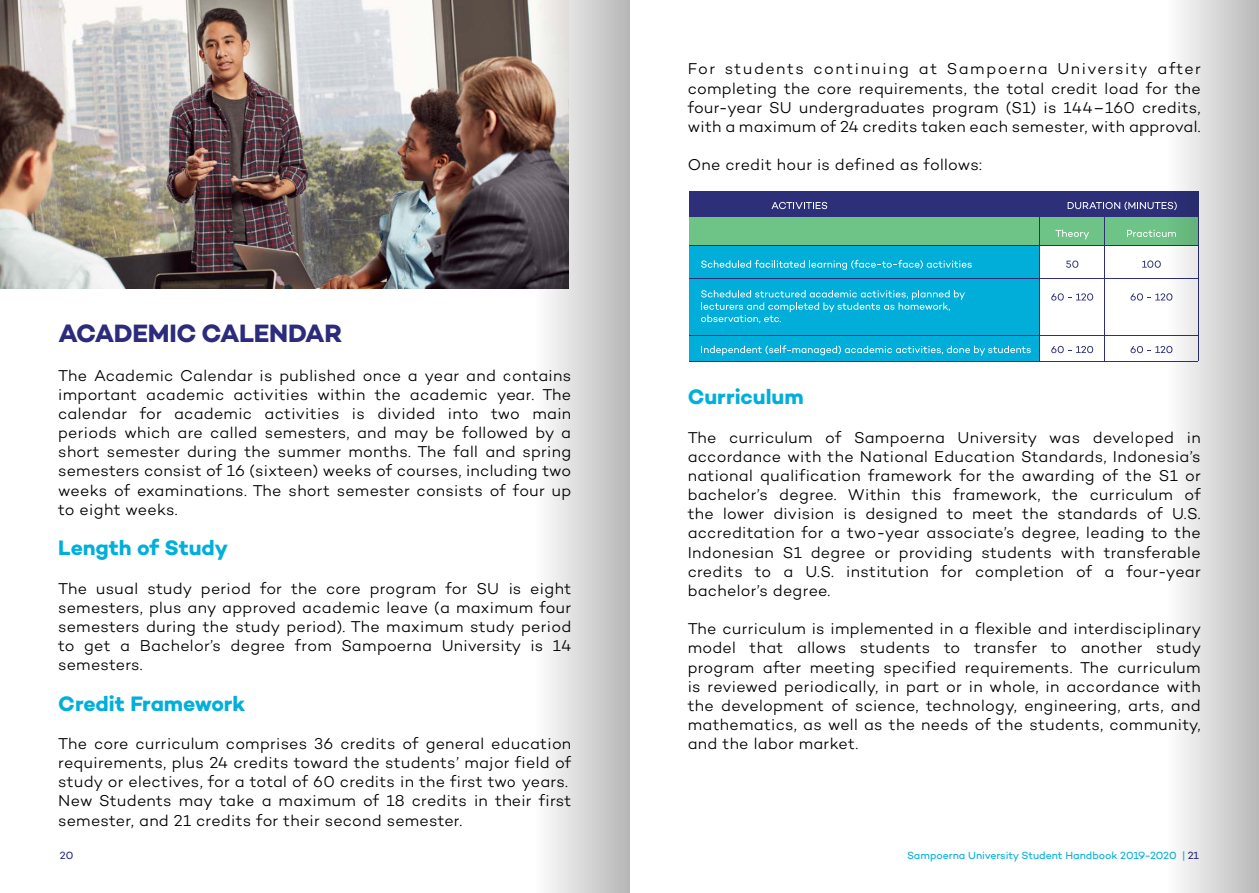
<style>
.page{position:relative;width:1259px;height:893px;background:#fff}
.page>*{position:absolute;margin:0;border:0;box-sizing:border-box;transform-origin:0 0}
.t1{font:700 25.5px "Campton";letter-spacing:-.01em;color:#2c2b7c}
.t2{font:700 21.3px "Campton";color:#00afdb}
.t3{font:300 15.9px/19.2px "Campton";letter-spacing:.015em;color:#000;text-align:justify}
.t4{font:10.65px "Campton";color:#2c2b7c}
.t5{font:10.5px "Campton";letter-spacing:-.01em;color:#00afdb}
.s1{color:#2c2b7c}
</style>
<div class="page">
<img style="left:0;top:0;width:510px;height:289px">
<div style="left:690px;top:215px;width:508px;height:31px;background:#6ec387"></div>
<svg style="left:1055px;top:230px;width:34px;height:9px"></svg>
<svg style="left:1127px;top:230px;width:15px;height:7px"></svg>
<div style="left:690px;top:245px;width:349px;height:81px;background:#00aed9"></div>
<svg style="left:701px;top:260px;width:270px;height:10px"></svg>
<svg style="left:1066px;top:260px;width:12px;height:8px"></svg>
<div style="left:690px;top:282px;width:349px;height:79px;background:#00aed9"></div>
<svg style="left:701px;top:290px;width:264px;height:32px"></svg>
<svg style="left:1130px;top:293px;width:12px;height:8px"></svg>
<svg style="left:1051px;top:293px;width:42px;height:8px"></svg>
<svg style="left:701px;top:345px;width:329px;height:10px"></svg>
<svg style="left:1130px;top:346px;width:12px;height:7px"></svg>
<svg style="left:1051px;top:346px;width:42px;height:7px"></svg>
<hr style="left:690px;top:245px;width:508px;height:1px;background:#2d3079">
<hr style="left:690px;top:361px;width:508px;height:1px;background:#2d3079">
<hr style="left:1039px;top:208px;width:1px;height:152px;background:#2d3079">
<hr style="left:1104px;top:208px;width:1px;height:152px;background:#2d3079">
<div style="left:690px;top:191px;width:116px;height:26px;background:#2d3079"></div>
<div style="left:806px;top:191px;width:116px;height:26px;background:#2d3079"></div>
<div style="left:922px;top:191px;width:276px;height:26px;background:#2d3079"></div>
<svg style="left:1067px;top:201px;width:75px;height:9px"></svg>
<hr style="left:690px;top:278px;width:508px;height:1px;background:#2d3079">
<hr style="left:690px;top:335px;width:508px;height:1px;background:#2d3079">
<svg style="left:771px;top:202px;width:56px;height:7px"></svg>
<svg style="left:510px;top:0;width:119px;height:893px"></svg>
<svg style="left:1142px;top:0;width:117px;height:893px"></svg>
<h1 class="t1" style="left:58px;top:317px;width:285px">ACADEMIC CALENDAR</h1>
<p class="t3" style="left:58px;top:365px;width:514px">The Academic Calendar is published once a year and contains important academic activities within the academic year. The calendar for academic activities is divided into two main periods which are called semesters, and may be followed by a short semester during the summer months. The fall and spring semesters consist of 16 (sixteen) weeks of courses, including two weeks of examinations. The short semester consists of four up to eight weeks.</p>
<h2 class="t2" style="left:58px;top:534px;width:171px">Length of Study</h2>
<p class="t3" style="left:58px;top:578px;width:514px">The usual study period for the core program for SU is eight semesters, plus any approved academic leave (a maximum four semesters during the study period). The maximum study period to get a Bachelor’s degree from Sampoerna University is 14 semesters.</p>
<h2 class="t2" style="left:58px;top:690px;width:189px">Credit Framework</h2>
<p class="t3" style="left:58px;top:734px;width:514px;text-align:left">The core curriculum comprises 36 credits of general education requirements, plus 24 credits toward the students’ major field of study or electives, for a total of 60 credits in the first two years.<br>New Students may take a maximum of 18 credits in their first semester, and 21 credits for their second semester.</p>
<p class="t3" style="left:688px;top:59px;width:514px">For students continuing at Sampoerna University after completing the core requirements, the total credit load for the four-year SU undergraduates program (S1) is 144–160 credits, with a maximum of 24 credits taken each semester, with approval.</p>
<p class="t3" style="left:688px;top:155px;width:296px">One credit hour is defined as follows:</p>
<h2 class="t2" style="left:688px;top:383px;width:118px">Curriculum</h2>
<p class="t3" style="left:688px;top:427px;width:514px">The curriculum of Sampoerna University was developed in accordance with the National Education Standards, Indonesia’s national qualification framework for the awarding of the S1 or bachelor’s degree. Within this framework, the curriculum of the lower division is designed to meet the standards of U.S. accreditation for a two-year associate’s degree, leading to the Indonesian S1 degree or providing students with transferable credits to a U.S. institution for completion of a four-year bachelor’s degree.</p>
<p class="t3" style="left:688px;top:619px;width:515px">The curriculum is implemented in a flexible and interdisciplinary model that allows students to transfer to another study program after meeting specified requirements. The curriculum is reviewed periodically, in part or in whole, in accordance with the development of science, technology, engineering, arts, and mathematics, as well as the needs of the students, community, and the labor market.</p>
<p class="t4" style="left:60px;top:849px;width:15px">20</p>
<p class="t5" style="left:907px;top:849px;width:293px">Sampoerna University Student Handbook 2019-2020 | <span class="s1">21</span></p>
</div>
